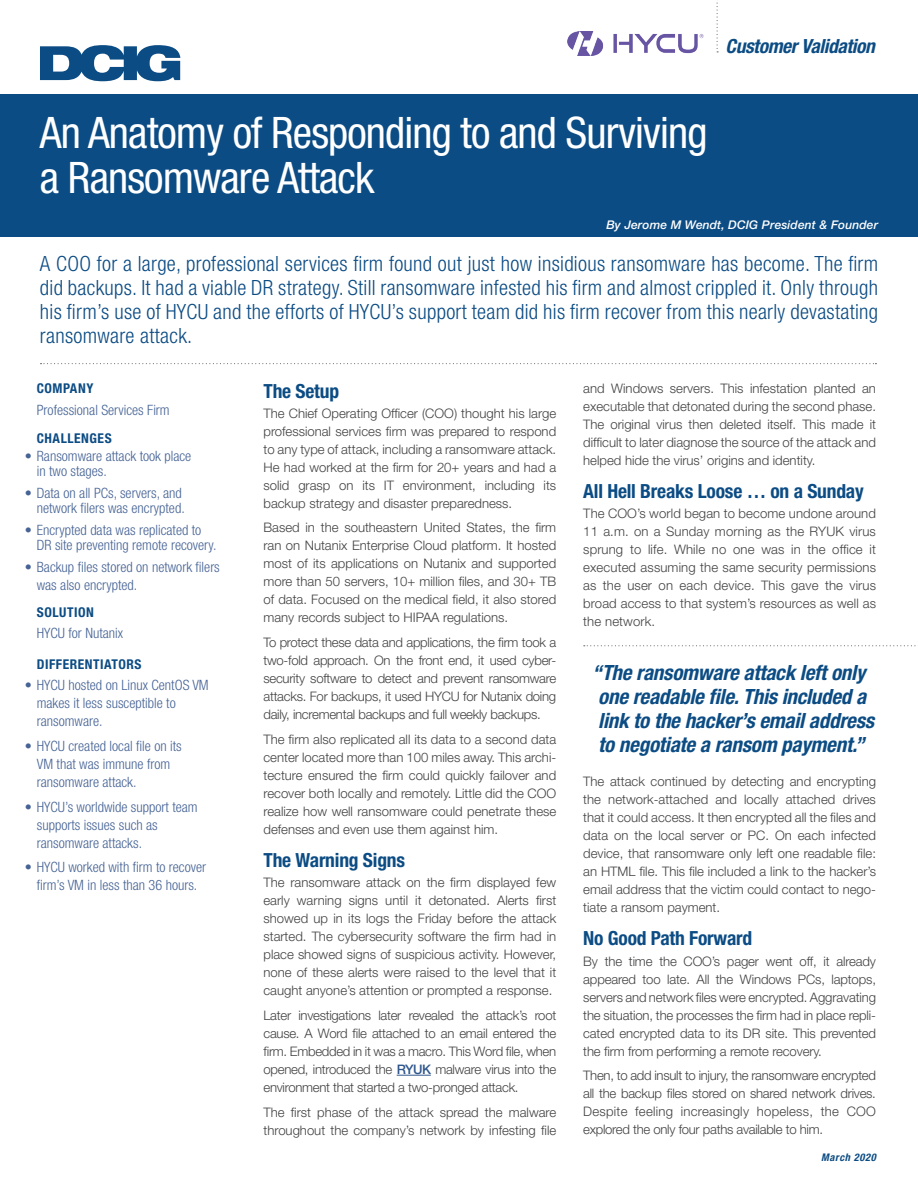
<style>
.page{position:relative;width:918px;height:1188px;background:#fff}
.page>*{position:absolute;margin:0;border:0;box-sizing:border-box;transform-origin:0 0}
.Headline{font:condensed 43.5px/45px "Helvetica Neue LT Std";letter-spacing:-.02em;color:#fff}
.Headline_Descriptor{font:300 condensed 21px/24px "Helvetica Neue LT Std";letter-spacing:.015em;color:#0c4c84;text-align:justify}
.Pull_quote{font:italic 700 condensed 21px/24px "Helvetica Neue LT Std";letter-spacing:-.01em;color:#0c4c84}
.Subhead___Large{font:700 condensed 19.5px "Helvetica Neue LT Std";letter-spacing:-.01em;color:#0c4c84}
.Headline-2{font:italic 700 condensed 19.5px "Helvetica Neue LT Std";letter-spacing:-.02em;color:#0c4c84}
.Benefits_Text{font:300 condensed 14.25px/18px "Helvetica Neue LT Std";color:#466395}
.Benefits_Subhead{font:700 condensed 13.5px "Helvetica Neue LT Std";letter-spacing:.04em;color:#0c4c84}
.t1{font:300 13.2px/18px "Helvetica Neue LT Std";color:#414142;text-align:justify}
.Byline{font:italic 500 12px "Helvetica Neue LT Std";letter-spacing:.01em;color:#fff}
.Date{font:italic 700 condensed 10.5px "Helvetica Neue LT Std";letter-spacing:.06em;color:#0c4c84}
.s1{font-weight:500;color:#2f578d}
</style>
<div class="page">
<div style="left:0;top:95px;width:918px;height:142px;background:#0c4c84"></div>
<hr style="left:397px;top:1075px;width:34px;height:1px;background:#2f578d">
<svg style="left:40px;top:45px;width:140px;height:36px"></svg>
<svg style="left:41px;top:363px;width:835px;height:1px"></svg>
<svg style="left:584px;top:645px;width:332px;height:1px"></svg>
<svg style="left:717px;top:2px;width:1px;height:50px"></svg>
<img style="left:568px;top:32px;width:136px;height:24px">
<p class="Headline-2" style="left:726px;top:34px;width:151px">Customer Validation</p>
<p class="Headline" style="left:40px;top:109px;width:669px">An Anatomy of Responding to and Surviving a Ransomware Attack</p>
<p class="Byline" style="left:606px;top:217px;width:273px">By Jerome M Wendt, DCIG President &amp; Founder</p>
<p class="Headline_Descriptor" style="left:40px;top:251px;width:840px">A COO for a large, professional services firm found out just how insidious ransomware has become. The firm did backups. It had a viable DR strategy. Still ransomware infested his firm and almost crippled it. Only through his firm’s use of HYCU and the efforts of HYCU’s support team did his firm recover from this nearly devastating ransomware attack.</p>
<p class="Benefits_Subhead" style="left:37px;top:380px;width:58px">COMPANY</p>
<p class="Benefits_Text" style="left:37px;top:400px;width:134px">Professional Services Firm</p>
<p class="Benefits_Subhead" style="left:37px;top:430px;width:76px">CHALLENGES</p>
<p class="Benefits_Text" style="left:37px;top:449px;width:156px;line-height:15px;text-indent:-12px">• Ransomware attack took place in two stages.</p>
<p class="Benefits_Text" style="left:25px;top:485px;width:161px;line-height:15px;text-align:right">• Data on all PCs, servers, and network filers was encrypted.</p>
<p class="Benefits_Text" style="left:37px;top:522px;width:181px;line-height:15px;text-indent:-12px">• Encrypted data was replicated to<br>DR site preventing remote recovery.</p>
<p class="Benefits_Text" style="left:37px;top:557px;width:185px;text-indent:-12px">• Backup files stored on network filers was also encrypted.</p>
<p class="Benefits_Subhead" style="left:37px;top:604px;width:59px">SOLUTION</p>
<p class="Benefits_Text" style="left:37px;top:624px;width:88px">HYCU for Nutanix</p>
<p class="Benefits_Subhead" style="left:37px;top:656px;width:106px">DIFFERENTIATORS</p>
<p class="Benefits_Text" style="left:37px;top:676px;width:173px;text-indent:-12px">• HYCU hosted on Linux CentOS VM makes it less susceptible to ransomware.</p>
<p class="Benefits_Text" style="left:37px;top:737px;width:147px;text-indent:-12px">• HYCU created local file on its<br>VM that was immune from ransomware attack.</p>
<p class="Benefits_Text" style="left:37px;top:797px;width:162px;text-indent:-12px">• HYCU’s worldwide support team supports issues such as ransomware attacks.</p>
<p class="Benefits_Text" style="left:25px;top:858px;width:183px;text-align:center">• HYCU worked with firm to recover firm’s VM in less than 36 hours.</p>
<p class="Subhead___Large" style="left:264px;top:379px;width:77px">The Setup</p>
<p class="t1" style="left:264px;top:404px;width:294px">The Chief Operating Officer (COO) thought his large professional services firm was prepared to respond to any type of attack, including a ransomware attack.<br>He had worked at the firm for 20+ years and had a solid grasp on its IT environment, including its backup strategy and disaster preparedness.</p>
<p class="t1" style="left:264px;top:519px;width:294px">Based in the southeastern United States, the firm ran on Nutanix Enterprise Cloud platform. It hosted most of its applications on Nutanix and supported more than 50 servers, 10+ million files, and 30+ TB of data. Focused on the medical field, it also stored many records subject to HIPAA regulations.</p>
<p class="t1" style="left:264px;top:633px;width:294px">To protect these data and applications, the firm took a two-fold approach. On the front end, it used cyber&shy;security software to detect and prevent ransomware attacks. For backups, it used HYCU for Nutanix doing daily, incremental backups and full weekly backups.</p>
<p class="t1" style="left:264px;top:730px;width:294px">The firm also replicated all its data to a second data center located more than 100 miles away. This archi&shy;tecture ensured the firm could quickly failover and recover both locally and remotely. Little did the COO realize how well ransomware could penetrate these defenses and even use them against him.</p>
<p class="Subhead___Large" style="left:264px;top:848px;width:143px">The Warning Signs</p>
<p class="t1" style="left:264px;top:873px;width:294px">The ransomware attack on the firm displayed few early warning signs until it detonated. Alerts first showed up in its logs the Friday before the attack started. The cybersecurity software the firm had in place showed signs of suspicious activity. However, none of these alerts were raised to the level that it caught anyone’s attention or prompted a response.</p>
<p class="t1" style="left:264px;top:1006px;width:294px">Later investigations later revealed the attack’s root cause. A Word file attached to an email entered the firm. Embedded in it was a macro. This Word file, when opened, introduced the <span class="s1">RYUK</span> malware virus into the environment that started a two-pronged attack.</p>
<p class="t1" style="left:264px;top:1103px;width:294px">The first phase of the attack spread the malware throughout the company’s network by infesting file</p>
<p class="t1" style="left:583px;top:379px;width:294px">and Windows servers. This infestation planted an executable that detonated during the second phase.<br>The original virus then deleted itself. This made it difficult to later diagnose the source of the attack and helped hide the virus’ origins and identity.</p>
<p class="Subhead___Large" style="left:583px;top:479px;width:282px">All Hell Breaks Loose … on a Sunday</p>
<p class="t1" style="left:583px;top:504px;width:294px">The COO’s world began to become undone around 11 a.m. on a Sunday morning as the RYUK virus sprung to life. While no one was in the office it executed assuming the same security permissions as the user on each device. This gave the virus broad access to that system’s resources as well as the network.</p>
<p class="Pull_quote" style="left:592px;top:661px;width:283px">“The ransomware attack left only one readable file. This included a link to the hacker’s email address to negotiate a ransom payment.”</p>
<p class="t1" style="left:583px;top:772px;width:294px">The attack continued by detecting and encrypting the network-attached and locally attached drives that it could access. It then encrypted all the files and data on the local server or PC. On each infected device, that ransomware only left one readable file: an HTML file. This file included a link to the hacker’s email address that the victim could contact to nego&shy;tiate a ransom payment.</p>
<p class="Subhead___Large" style="left:583px;top:927px;width:170px">No Good Path Forward</p>
<p class="t1" style="left:583px;top:952px;width:294px">By the time the COO’s pager went off, it already appeared too late. All the Windows PCs, laptops, servers and network files were encrypted. Aggravating the situation, the processes the firm had in place repli&shy;cated encrypted data to its DR site. This prevented the firm from performing a remote recovery.</p>
<p class="t1" style="left:583px;top:1066px;width:294px">Then, to add insult to injury, the ransomware encrypted all the backup files stored on shared network drives.<br>Despite feeling increasingly hopeless, the COO explored the only four paths available to him.</p>
<p class="Date" style="left:821px;top:1151px;width:56px">March 2020</p>
</div>
